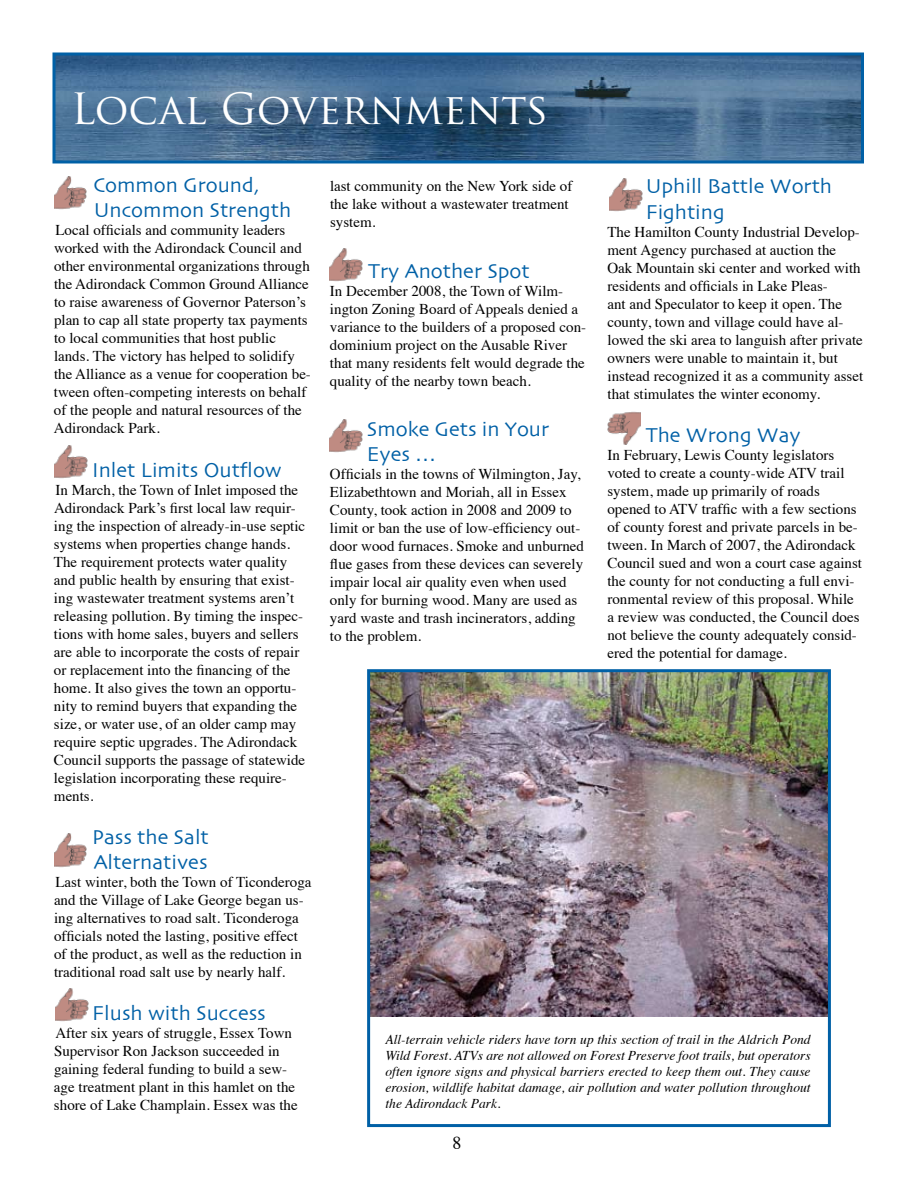
<style>
.page{position:relative;width:918px;height:1188px;background:#fff}
.page>*{position:absolute;margin:0;border:0;box-sizing:border-box;transform-origin:0 0}
.t1{font:42px "Trajan Pro";color:#fff}
.t2{font:21px/25.2px "Skia";color:#0060a6}
.t3{font:18px "Times";color:#000}
.t4{font:15px/18px "Times";color:#000}
.t5{font:italic 13.5px/16.2px "Times";color:#000;text-align:justify}
</style>
<div class="page">
<img style="left:56px;top:56px;width:804px;height:104px">
<div style="left:52px;top:52px;width:812px;height:112px;border:3px solid #0060a6"></div>
<img style="left:55px;top:445px;width:33px;height:34px">
<img style="left:54px;top:176px;width:33px;height:34px">
<img style="left:54px;top:833px;width:33px;height:35px">
<img style="left:56px;top:988px;width:33px;height:34px">
<img style="left:609px;top:178px;width:33px;height:34px">
<img style="left:330px;top:419px;width:33px;height:34px">
<img style="left:608px;top:411px;width:32px;height:34px">
<img style="left:330px;top:248px;width:33px;height:34px">
<img style="left:371px;top:673px;width:456px;height:343px">
<div style="left:367px;top:669px;width:464px;height:458px;border:3px solid #0060a6"></div>
<h1 class="t1" style="left:71px;top:82px;width:479px">Local Governments</h1>
<h2 class="t2" style="left:93px;top:174px;width:200px">Common Ground,<br>Uncommon Strength</h2>
<p class="t4" style="left:54px;top:220px;width:258px">Local officials and community leaders worked with the Adirondack Council and other environmental organizations through the Adirondack Common Ground Alliance to raise awareness of Governor Paterson’s plan to cap all state property tax payments to local communities that host public lands. The victory has helped to solidify the Alliance as a venue for cooperation be&shy;tween often-competing interests on behalf of the people and natural resources of the Adirondack Park.</p>
<h2 class="t2" style="left:92px;top:458px;width:191px">Inlet Limits Outflow</h2>
<p class="t4" style="left:54px;top:479px;width:253px">In March, the Town of Inlet imposed the Adirondack Park’s first local law requir&shy;ing the inspection of already-in-use septic systems when properties change hands.<br>The requirement protects water quality and public health by ensuring that exist&shy;ing wastewater treatment systems aren’t releasing pollution. By timing the inspec&shy;tions with home sales, buyers and sellers are able to incorporate the costs of repair or replacement into the financing of the home. It also gives the town an opportu&shy;nity to remind buyers that expanding the size, or water use, of an older camp may require septic upgrades. The Adirondack Council supports the passage of statewide legislation incorporating these require&shy;ments.</p>
<h2 class="t2" style="left:92px;top:826px;width:118px">Pass the Salt<br>Alternatives</h2>
<p class="t4" style="left:54px;top:872px;width:259px">Last winter, both the Town of Ticonderoga and the Village of Lake George began us&shy;ing alternatives to road salt. Ticonderoga officials noted the lasting, positive effect of the product, as well as the reduction in traditional road salt use by nearly half.</p>
<h2 class="t2" style="left:92px;top:1002px;width:175px">Flush with Success</h2>
<p class="t4" style="left:54px;top:1023px;width:245px">After six years of struggle, Essex Town Supervisor Ron Jackson succeeded in gaining federal funding to build a sew&shy;age treatment plant in this hamlet on the shore of Lake Champlain. Essex was the</p>
<p class="t4" style="left:330px;top:176px;width:244px">last community on the New York side of the lake without a wastewater treatment system.</p>
<h2 class="t2" style="left:368px;top:259px;width:163px">Try Another Spot</h2>
<p class="t4" style="left:330px;top:280px;width:258px">In December 2008, the Town of Wilm&shy;ington Zoning Board of Appeals denied a variance to the builders of a proposed con&shy;dominium project on the Ausable River that many residents felt would degrade the quality of the nearby town beach.</p>
<h2 class="t2" style="left:367px;top:418px;width:184px">Smoke Gets in Your<br>Eyes …</h2>
<p class="t4" style="left:330px;top:464px;width:256px">Officials in the towns of Wilmington, Jay, Elizabethtown and Moriah, all in Essex County, took action in 2008 and 2009 to limit or ban the use of low-efficiency out&shy;door wood furnaces. Smoke and unburned flue gases from these devices can severely impair local air quality even when used only for burning wood. Many are used as yard waste and trash incinerators, adding to the problem.</p>
<h2 class="t2" style="left:646px;top:175px;width:188px">Uphill Battle Worth<br>Fighting</h2>
<p class="t4" style="left:607px;top:221px;width:257px">The Hamilton County Industrial Develop&shy;ment Agency purchased at auction the Oak Mountain ski center and worked with residents and officials in Lake Pleas-<br>ant and Speculator to keep it open. The county, town and village could have al&shy;lowed the ski area to languish after private owners were unable to maintain it, but instead recognized it as a community asset that stimulates the winter economy.</p>
<h2 class="t2" style="left:646px;top:424px;width:157px">The Wrong Way</h2>
<p class="t4" style="left:607px;top:444px;width:256px">In February, Lewis County legislators voted to create a county-wide ATV trail system, made up primarily of roads opened to ATV traffic with a few sections of county forest and private parcels in be&shy;tween. In March of 2007, the Adirondack Council sued and won a court case against the county for not conducting a full envi&shy;ronmental review of this proposal. While a review was conducted, the Council does not believe the county adequately consid&shy;ered the potential for damage.</p>
<p class="t5" style="left:386px;top:1030px;width:427px">All-terrain vehicle riders have torn up this section of trail in the Aldrich Pond Wild Forest. ATVs are not allowed on Forest Preserve foot trails, but operators often ignore signs and physical barriers erected to keep them out. They cause erosion, wildlife habitat damage, air pollution and water pollution throughout the Adirondack Park.</p>
<p class="t3" style="left:453px;top:1127px;width:10px">8</p>
</div>
